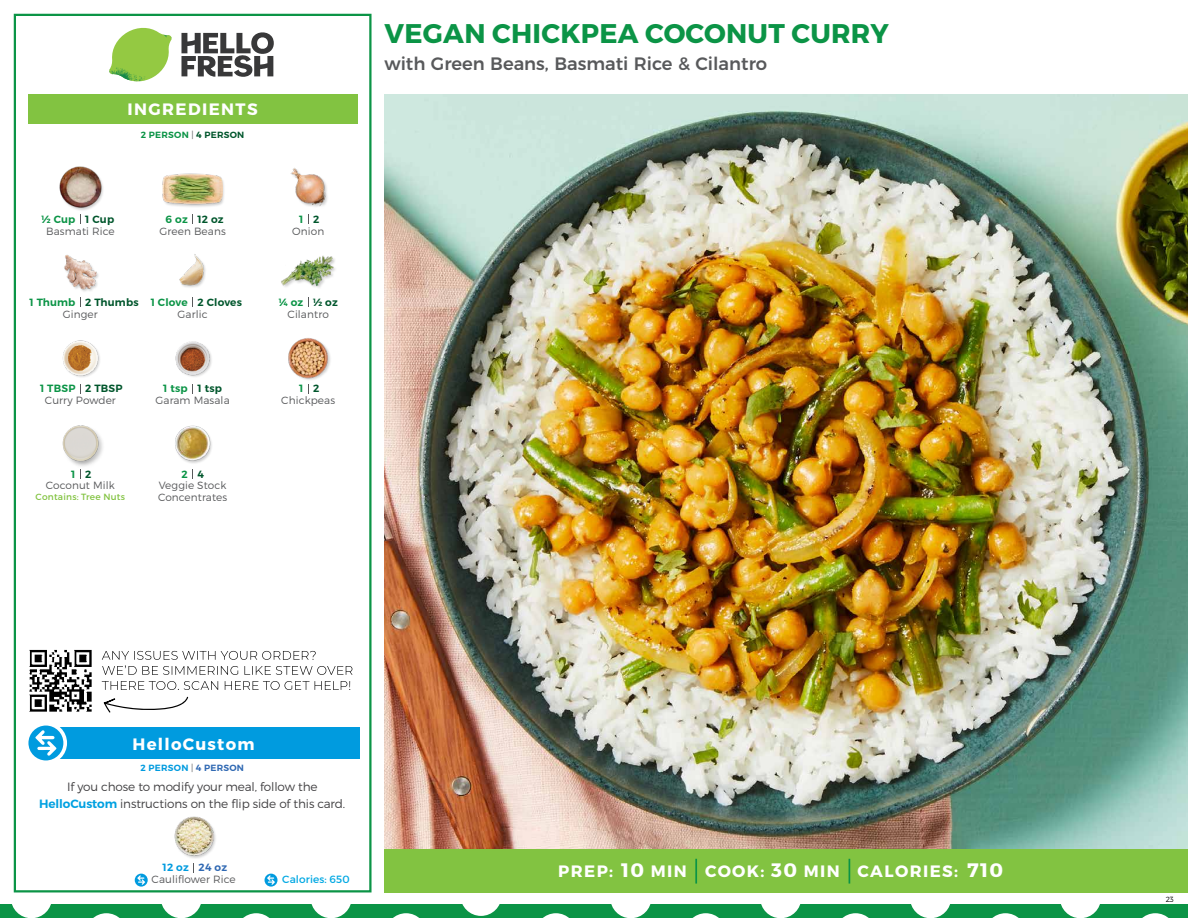
<style>
.page{position:relative;width:1188px;height:918px;background:#fff}
.page>*{position:absolute;margin:0;border:0;box-sizing:border-box;transform-origin:0 0}
.t1{font:700 27px "Montserrat";letter-spacing:.01em;color:#0b9446}
.t2{font:500 18px "Montserrat";color:#58595b}
.t3{font:700 16.5px "Montserrat";letter-spacing:.085em;color:#fff}
.t4{font:300 12px/16.5px "Montserrat";letter-spacing:-.01em;color:#414042;text-align:center}
.t5{font:300 10.5px/12px "Montserrat";letter-spacing:.01em;color:#58595b}
.t6{font:600 10.5px "Montserrat";letter-spacing:.02em;color:#00562c}
.t7{font:600 10.5px "Montserrat";letter-spacing:.02em;color:#0b9446}
.t8{font:10.5px "Montserrat";letter-spacing:.01em;color:#00a8e3}
.t9{font:600 10.5px "Montserrat";letter-spacing:.02em;color:#009bdf}
.t10{font:9px "Montserrat";letter-spacing:.025em;color:#82c341}
.t11{font:600 9px "Montserrat";letter-spacing:.03em;color:#0b9446}
.t12{font:600 9px "Montserrat";letter-spacing:.03em;color:#009bdf}
.t13{font:300 7.5px "Montserrat";color:#000}
.s1{font-weight:300;color:#58595b}
.s2{color:#00562c}
.s3{font-weight:600;color:#00a1e1}
.s4{color:#3069b3}
.s5{font-size:19.5px}
</style>
<div class="page">
<div style="left:0;top:904px;width:1188px;height:14px;background:#0b9446"></div>
<svg style="left:12px;top:904px;width:39px;height:14px"></svg>
<svg style="left:93px;top:913px;width:27px;height:5px"></svg>
<svg style="left:161px;top:904px;width:40px;height:14px"></svg>
<svg style="left:243px;top:913px;width:27px;height:5px"></svg>
<svg style="left:311px;top:904px;width:40px;height:14px"></svg>
<svg style="left:462px;top:904px;width:38px;height:12px"></svg>
<svg style="left:393px;top:913px;width:26px;height:5px"></svg>
<svg style="left:543px;top:913px;width:26px;height:5px"></svg>
<svg style="left:611px;top:904px;width:40px;height:14px"></svg>
<svg style="left:692px;top:913px;width:27px;height:5px"></svg>
<svg style="left:761px;top:904px;width:40px;height:14px"></svg>
<svg style="left:842px;top:913px;width:27px;height:5px"></svg>
<svg style="left:911px;top:904px;width:39px;height:14px"></svg>
<svg style="left:992px;top:913px;width:27px;height:5px"></svg>
<svg style="left:1061px;top:904px;width:39px;height:14px"></svg>
<svg style="left:1142px;top:913px;width:27px;height:5px"></svg>
<div style="left:384px;top:849px;width:804px;height:43px;background:#82c341"></div>
<svg style="left:181px;top:32px;width:93px;height:45px"></svg>
<svg style="left:114px;top:28px;width:55px;height:36px"></svg>
<img style="left:143px;top:28px;width:29px;height:24px">
<img style="left:112px;top:48px;width:54px;height:10px">
<img style="left:109px;top:52px;width:55px;height:30px">
<img style="left:142px;top:58px;width:24px;height:23px">
<div style="left:28px;top:94px;width:330px;height:30px;background:#82c341"></div>
<div style="left:14px;top:14px;width:358px;height:878px;border:2px solid #0b9446"></div>
<img style="left:384px;top:94px;width:804px;height:755px">
<img style="left:179px;top:254px;width:27px;height:34px">
<img style="left:281px;top:255px;width:54px;height:33px">
<div style="left:163px;top:174px;width:63px;height:34px;background:#000;opacity:.2"></div>
<img style="left:163px;top:173px;width:59px;height:35px">
<img style="left:290px;top:168px;width:38px;height:39px">
<img style="left:64px;top:255px;width:35px;height:37px">
<div style="left:59px;top:166px;width:46px;height:45px;background:#000;opacity:.2"></div>
<img style="left:59px;top:166px;width:46px;height:43px">
<img style="left:175px;top:341px;width:37px;height:36px">
<div style="left:288px;top:338px;width:44px;height:43px;background:#000;opacity:.2"></div>
<img style="left:288px;top:338px;width:44px;height:41px">
<img style="left:62px;top:340px;width:38px;height:37px">
<img style="left:175px;top:425px;width:37px;height:38px">
<img style="left:62px;top:425px;width:41px;height:52px">
<img style="left:174px;top:816px;width:42px;height:42px">
<div style="left:33px;top:727px;width:327px;height:32px;background:#009bdf"></div>
<svg style="left:25px;top:722px;width:42px;height:42px"></svg>
<div style="left:28px;top:726px;width:35px;height:34px;background:#009bdf;border-radius:50%"></div>
<svg style="left:35px;top:730px;width:22px;height:26px"></svg>
<svg style="left:135px;top:874px;width:13px;height:13px"></svg>
<svg style="left:137px;top:875px;width:8px;height:10px"></svg>
<hr style="left:695px;top:859px;width:2px;height:25px;background:#0b9446">
<svg style="left:849px;top:859px;width:1px;height:25px"></svg>
<img style="left:29px;top:649px;width:63px;height:63px">
<svg style="left:104px;top:696px;width:84px;height:17px"></svg>
<svg style="left:102px;top:681px;width:248px;height:9px"></svg>
<svg style="left:102px;top:651px;width:251px;height:24px"></svg>
<svg style="left:265px;top:874px;width:12px;height:13px"></svg>
<svg style="left:267px;top:875px;width:8px;height:10px"></svg>
<h3 class="t3" style="left:128px;top:99px;width:132px">INGREDIENTS</h3>
<p class="t11" style="left:141px;top:129px;width:105px">2 PERSON <span class="s1">|</span> <span class="s2">4 PERSON</span></p>
<p class="t7" style="left:41px;top:212px;width:36px">½ Cup</p>
<p class="t6" style="left:85px;top:212px;width:31px">1 Cup</p>
<p class="t7" style="left:166px;top:212px;width:24px">6 oz</p>
<p class="t7" style="left:299px;top:212px;width:6px">1</p>
<p class="t6" style="left:198px;top:212px;width:28px">12 oz</p>
<p class="t6" style="left:313px;top:212px;width:8px">2</p>
<p class="t5" style="left:46px;top:225px;width:70px">Basmati Rice</p>
<p class="t5" style="left:159px;top:225px;width:68px">Green Beans</p>
<p class="t5" style="left:292px;top:225px;width:34px">Onion</p>
<p class="t7" style="left:30px;top:296px;width:47px">1 Thumb</p>
<p class="t6" style="left:85px;top:296px;width:55px">2 Thumbs</p>
<p class="t7" style="left:151px;top:296px;width:38px">1 Clove</p>
<p class="t7" style="left:279px;top:296px;width:26px">¼ oz</p>
<p class="t6" style="left:198px;top:296px;width:46px">2 Cloves</p>
<p class="t6" style="left:313px;top:296px;width:26px">½ oz</p>
<p class="t5" style="left:63px;top:308px;width:36px">Ginger</p>
<p class="t5" style="left:178px;top:308px;width:32px">Garlic</p>
<p class="t5" style="left:288px;top:308px;width:43px">Cilantro</p>
<p class="t7" style="left:40px;top:382px;width:37px">1 TBSP</p>
<p class="t6" style="left:85px;top:382px;width:39px">2 TBSP</p>
<p class="t6" style="left:198px;top:382px;width:26px">1 tsp</p>
<p class="t6" style="left:313px;top:382px;width:8px">2</p>
<p class="t7" style="left:163px;top:382px;width:26px">1 tsp</p>
<p class="t7" style="left:299px;top:382px;width:6px">1</p>
<p class="t5" style="left:45px;top:394px;width:72px">Curry Powder</p>
<p class="t5" style="left:156px;top:394px;width:76px">Garam Masala</p>
<p class="t5" style="left:281px;top:394px;width:55px">Chickpeas</p>
<p class="t7" style="left:71px;top:467px;width:6px">1</p>
<p class="t6" style="left:85px;top:467px;width:8px">2</p>
<p class="t7" style="left:182px;top:467px;width:8px">2</p>
<p class="t6" style="left:198px;top:467px;width:8px">4</p>
<p class="t5" style="left:46px;top:480px;width:70px">Coconut Milk</p>
<p class="t10" style="left:36px;top:492px;width:91px">Contains: Tree Nuts</p>
<p class="t5" style="left:158px;top:480px;width:71px">Veggie Stock<br>Concentrates</p>
<h1 class="t1" style="left:385px;top:17px;width:506px">VEGAN CHICKPEA COCONUT CURRY</h1>
<h2 class="t2" style="left:384px;top:49px;width:384px">with Green Beans, Basmati Rice &amp; Cilantro</h2>
<h3 class="t3" style="left:133px;top:734px;width:123px">HelloCustom</h3>
<p class="t4" style="left:39px;top:778px;width:308px">If you chose to modify your meal, follow the<br><span class="s3">HelloCustom</span> instructions on the flip side of this card.</p>
<p class="t12" style="left:141px;top:763px;width:105px">2 PERSON <span class="s1">|</span> <span class="s4">4 PERSON</span></p>
<p class="t9" style="left:163px;top:861px;width:66px">12 oz <span class="s4">24 oz</span></p>
<p class="t5" style="left:152px;top:873px;width:86px">Cauliflower Rice</p>
<p class="t8" style="left:282px;top:873px;width:69px">Calories: 650</p>
<h3 class="t3" style="left:558px;top:861px;width:446px">PREP: <span class="s5">10</span> MIN COOK: <span class="s5">30</span> MIN CALORIES: <span class="s5">710</span></h3>
<p class="t13" style="left:1166px;top:895px;width:10px">23</p>
</div>
